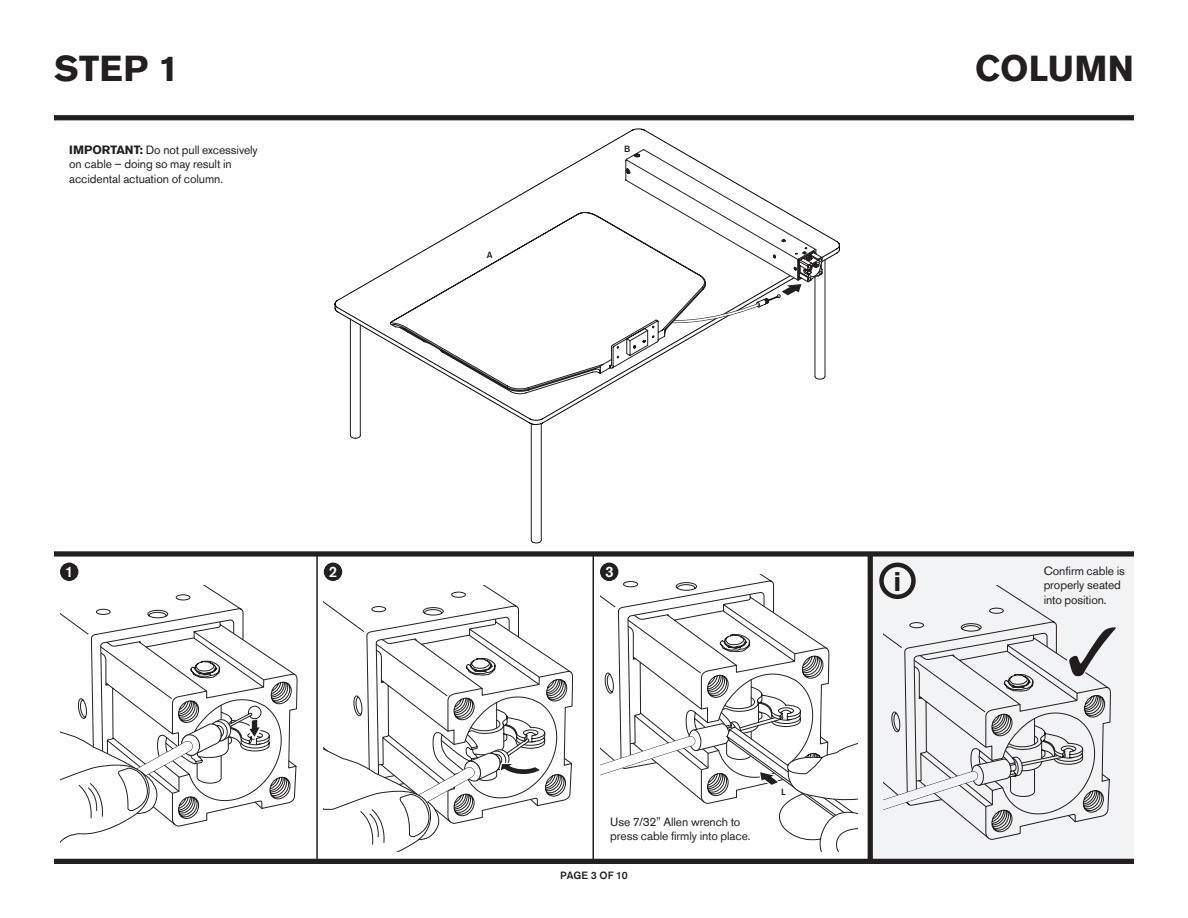
<style>
.page{position:relative;width:1188px;height:918px;background:#fff}
.page>*{position:absolute;margin:0;border:0;box-sizing:border-box;transform-origin:0 0}
.t1{font:700 36px "Akzidenz Grotesk Std";letter-spacing:.005em;color:#231f20}
.t2{font:700 27px "Akzidenz Grotesk Std";color:#231f20}
.t3{font:500 15px "Akzidenz Grotesk Std";color:#fff}
.Part_No{font:12px/14.4px "Akzidenz Grotesk Std";letter-spacing:-.01em;color:#231f20}
.t4{font:500 10.5px "Akzidenz Grotesk Std";letter-spacing:-.005em;color:#231f20}
.t5{font:500 9px "Akzidenz Grotesk Std";color:#231f20}
.s1{font-weight:700}
</style>
<div class="page">
<div style="left:871px;top:557px;width:263px;height:302px;background:#f2f3f4"></div>
<svg style="left:883px;top:586px;width:233px;height:254px"></svg>
<div style="left:54px;top:115px;width:1080px;height:5px;background:#231f20"></div>
<div style="left:54px;top:859px;width:1080px;height:5px;background:#231f20"></div>
<svg style="left:335px;top:129px;width:505px;height:296px"></svg>
<hr style="left:531px;top:424px;width:1px;height:116px;background:#211e1e">
<hr style="left:541px;top:424px;width:1px;height:116px;background:#211e1e">
<svg style="left:530px;top:539px;width:12px;height:4px"></svg>
<svg style="left:350px;top:318px;width:11px;height:121px"></svg>
<svg style="left:814px;top:375px;width:12px;height:5px"></svg>
<hr style="left:815px;top:266px;width:1px;height:110px;background:#211e1e">
<hr style="left:825px;top:260px;width:1px;height:116px;background:#211e1e">
<svg style="left:625px;top:149px;width:204px;height:180px"></svg>
<svg style="left:390px;top:212px;width:316px;height:182px"></svg>
<svg style="left:60px;top:586px;width:237px;height:257px"></svg>
<svg style="left:324px;top:586px;width:249px;height:265px"></svg>
<svg style="left:600px;top:574px;width:257px;height:277px"></svg>
<svg style="left:879px;top:566px;width:37px;height:30px"></svg>
<div style="left:879px;top:563px;width:37px;height:36px;border:4px solid #231f20;border-radius:50%"></div>
<div style="left:54px;top:551px;width:1080px;height:6px;background:#231f20"></div>
<div style="left:60px;top:563px;width:18px;height:18px;background:#231f20;border-radius:50%"></div>
<div style="left:324px;top:563px;width:18px;height:18px;background:#231f20;border-radius:50%"></div>
<div style="left:600px;top:563px;width:18px;height:18px;background:#231f20;border-radius:50%"></div>
<hr style="left:316px;top:554px;width:2px;height:307px;background:#231f20">
<hr style="left:592px;top:554px;width:2px;height:307px;background:#231f20">
<div style="left:868px;top:554px;width:5px;height:307px;background:#231f20"></div>
<p class="t1" style="left:54px;top:48px;width:126px">STEP 1</p>
<p class="t1" style="left:975px;top:48px;width:160px">COLUMN</p>
<p class="Part_No" style="left:69px;top:142px;width:190px"><span class="s1">IMPORTANT:</span> Do not pull excessively on cable – doing so may result in accidental actuation of column.</p>
<p class="t5" style="left:487px;top:249px;width:7px">A</p>
<p class="t5" style="left:624px;top:143px;width:8px">B</p>
<p class="t3" style="left:65px;top:563px;width:10px">1</p>
<p class="t3" style="left:329px;top:563px;width:10px">2</p>
<p class="t3" style="left:605px;top:563px;width:10px">3</p>
<p class="Part_No" style="left:610px;top:814px;width:142px">Use 7/32" Allen wrench to press cable firmly into place.</p>
<p class="t4" style="left:560px;top:869px;width:69px">PAGE 3 OF 10</p>
<p class="t5" style="left:781px;top:787px;width:6px">L</p>
<p class="t2" style="left:894px;top:566px;width:9px">i</p>
<p class="Part_No" style="left:1044px;top:563px;width:83px">Confirm cable is properly seated into position.</p>
</div>
